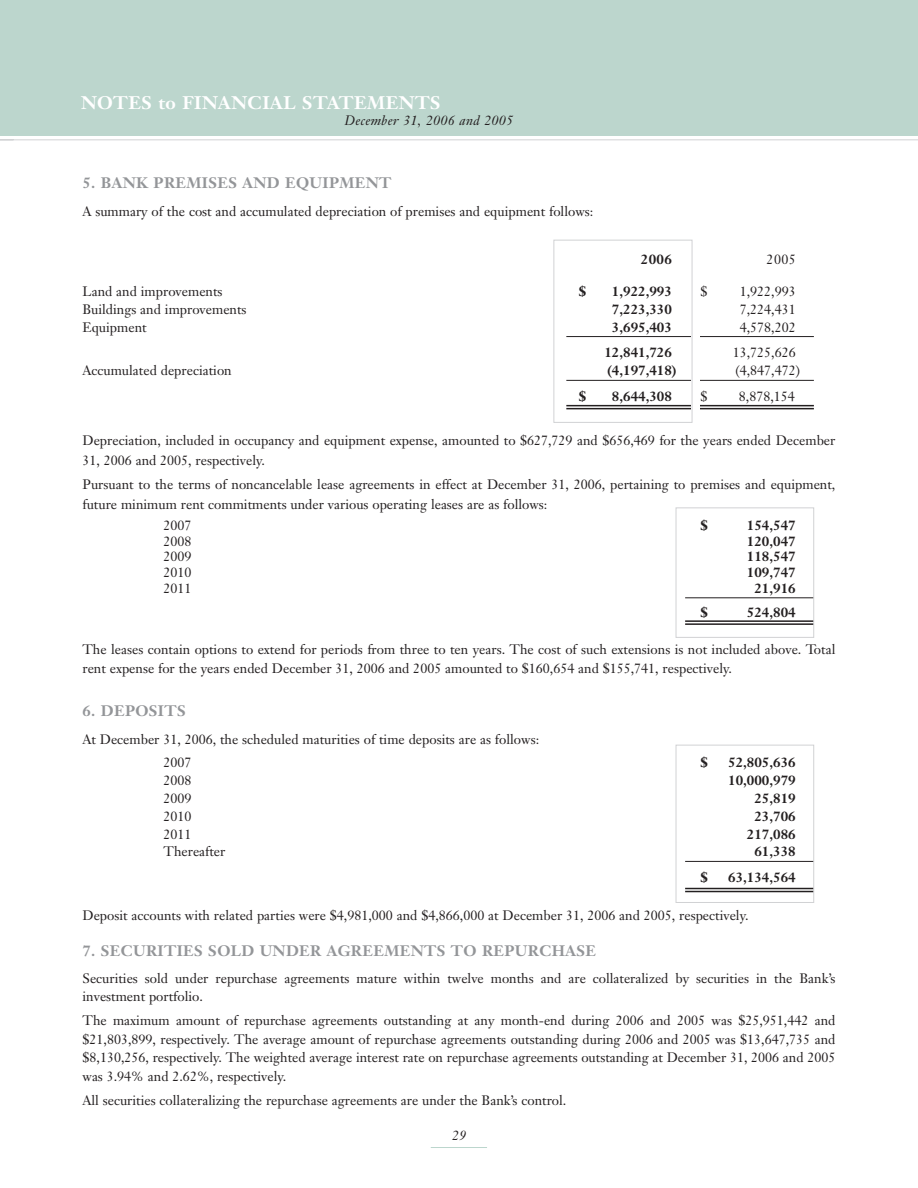
<style>
.page{position:relative;width:918px;height:1188px;background:#fff}
.page>*{position:absolute;margin:0;border:0;box-sizing:border-box;transform-origin:0 0}
.t1{font:700 18px "Janson Text";letter-spacing:.03em;color:#fff}
.t2{font:700 15px "Janson Text";letter-spacing:.03em;color:#939598}
.t3{font:13.5px/18.6px "Janson Text";color:#231f20}
.t4{font:700 13.5px "Janson Text";color:#231f20}
.t5{font:italic 13.5px "Janson Text";letter-spacing:.025em;color:#231f20}
</style>
<div class="page">
<div style="left:0;top:0;width:918px;height:136px;background:#bcd6cd"></div>
<hr style="left:431px;top:1147px;width:56px;height:1px;background:#bcd6cd">
<hr style="left:0;top:139px;width:918px;height:1px;background:#d1d2d4">
<svg style="left:553px;top:239px;width:261px;height:664px"></svg>
<h1 class="t1" style="left:81px;top:95px;width:361px">NOTES to FINANCIAL STATEMENTS</h1>
<p class="t5" style="left:345px;top:116px;width:170px">December 31, 2006 and 2005</p>
<p class="t2" style="left:82px;top:177px;width:311px">5. BANK PREMISES AND EQUIPMENT</p>
<p class="t3" style="left:82px;top:203px;width:512px">A summary of the cost and accumulated depreciation of premises and equipment follows:</p>
<p class="t4" style="left:641px;top:254px;width:33px">2006</p>
<p class="t3" style="left:767px;top:251px;width:31px">2005</p>
<p class="t3" style="left:82px;top:283px;width:142px">Land and improvements</p>
<p class="t4" style="left:579px;top:286px;width:9px">$</p>
<p class="t4" style="left:612px;top:286px;width:62px">1,922,993</p>
<p class="t3" style="left:701px;top:283px;width:9px">$</p>
<p class="t3" style="left:740px;top:283px;width:58px">1,922,993</p>
<p class="t3" style="left:82px;top:301px;width:166px">Buildings and improvements</p>
<p class="t4" style="left:612px;top:303px;width:62px">7,223,330</p>
<p class="t3" style="left:740px;top:301px;width:58px">7,224,431</p>
<p class="t3" style="left:82px;top:319px;width:66px">Equipment</p>
<p class="t4" style="left:612px;top:321px;width:62px">3,695,403</p>
<p class="t3" style="left:740px;top:319px;width:58px">4,578,202</p>
<p class="t4" style="left:604px;top:347px;width:69px">12,841,726</p>
<p class="t3" style="left:733px;top:345px;width:65px">13,725,626</p>
<p class="t3" style="left:82px;top:363px;width:151px">Accumulated depreciation</p>
<p class="t4" style="left:607px;top:365px;width:71px">(4,197,418)</p>
<p class="t3" style="left:735px;top:363px;width:66px">(4,847,472)</p>
<p class="t4" style="left:579px;top:391px;width:9px">$</p>
<p class="t4" style="left:612px;top:391px;width:62px">8,644,308</p>
<p class="t3" style="left:701px;top:389px;width:9px">$</p>
<p class="t3" style="left:739px;top:389px;width:58px">8,878,154</p>
<p class="t3" style="left:82px;top:432px;width:754px;line-height:19.4px">Depreciation, included in occupancy and equipment expense, amounted to $627,729 and $656,469 for the years ended December<br>31, 2006 and 2005, respectively.</p>
<p class="t3" style="left:82px;top:476px;width:754px;line-height:19.4px">Pursuant to the terms of noncancelable lease agreements in effect at December 31, 2006, pertaining to premises and equipment, future minimum rent commitments under various operating leases are as follows:</p>
<p class="t3" style="left:164px;top:517px;width:30px">2007</p>
<p class="t4" style="left:701px;top:520px;width:9px">$</p>
<p class="t4" style="left:747px;top:520px;width:50px">154,547</p>
<p class="t3" style="left:164px;top:533px;width:30px">2008</p>
<p class="t4" style="left:747px;top:535px;width:50px">120,047</p>
<p class="t3" style="left:164px;top:549px;width:30px">2009</p>
<p class="t4" style="left:747px;top:551px;width:50px">118,547</p>
<p class="t3" style="left:164px;top:565px;width:30px">2010</p>
<p class="t4" style="left:747px;top:567px;width:50px">109,747</p>
<p class="t3" style="left:164px;top:580px;width:30px">2011</p>
<p class="t4" style="left:754px;top:583px;width:43px">21,916</p>
<p class="t4" style="left:700px;top:607px;width:9px">$</p>
<p class="t4" style="left:747px;top:607px;width:50px">524,804</p>
<p class="t3" style="left:82px;top:642px;width:755px">The leases contain options to extend for periods from three to ten years. The cost of such extensions is not included above. Total rent expense for the years ended December 31, 2006 and 2005 amounted to $160,654 and $155,741, respectively.</p>
<p class="t2" style="left:82px;top:705px;width:105px">6. DEPOSITS</p>
<p class="t3" style="left:164px;top:729px;width:377px;line-height:23.2px;text-indent:-81px">At December 31, 2006, the scheduled maturities of time deposits are as follows:<br>2007</p>
<p class="t4" style="left:701px;top:757px;width:9px">$</p>
<p class="t4" style="left:728px;top:757px;width:69px">52,805,636</p>
<p class="t3" style="left:164px;top:772px;width:30px">2008</p>
<p class="t4" style="left:728px;top:775px;width:69px">10,000,979</p>
<p class="t3" style="left:164px;top:790px;width:30px">2009</p>
<p class="t4" style="left:754px;top:793px;width:43px">25,819</p>
<p class="t3" style="left:164px;top:808px;width:30px">2010</p>
<p class="t4" style="left:754px;top:810px;width:43px">23,706</p>
<p class="t3" style="left:164px;top:826px;width:30px">2011</p>
<p class="t4" style="left:747px;top:828px;width:50px">217,086</p>
<p class="t3" style="left:164px;top:844px;width:63px">Thereafter</p>
<p class="t4" style="left:754px;top:846px;width:43px">61,338</p>
<p class="t4" style="left:700px;top:872px;width:9px">$</p>
<p class="t4" style="left:728px;top:872px;width:69px">63,134,564</p>
<p class="t3" style="left:82px;top:907px;width:668px">Deposit accounts with related parties were $4,981,000 and $4,866,000 at December 31, 2006 and 2005, respectively.</p>
<p class="t2" style="left:82px;top:944px;width:515px">7. SECURITIES SOLD UNDER AGREEMENTS TO REPURCHASE</p>
<p class="t3" style="left:82px;top:970px;width:754px">Securities sold under repurchase agreements mature within twelve months and are collateralized by securities in the Bank’s investment portfolio.</p>
<p class="t3" style="left:82px;top:1012px;width:754px;text-align:justify">The maximum amount of repurchase agreements outstanding at any month-end during 2006 and 2005 was $25,951,442 and $21,803,899, respectively. The average amount of repurchase agreements outstanding during 2006 and 2005 was $13,647,735 and $8,130,256, respectively. The weighted average interest rate on repurchase agreements outstanding at December 31, 2006 and 2005 was 3.94% and 2.62%, respectively.</p>
<p class="t3" style="left:82px;top:1092px;width:485px">All securities collateralizing the repurchase agreements are under the Bank’s control.</p>
<p class="t5" style="left:452px;top:1130px;width:16px">29</p>
</div>
